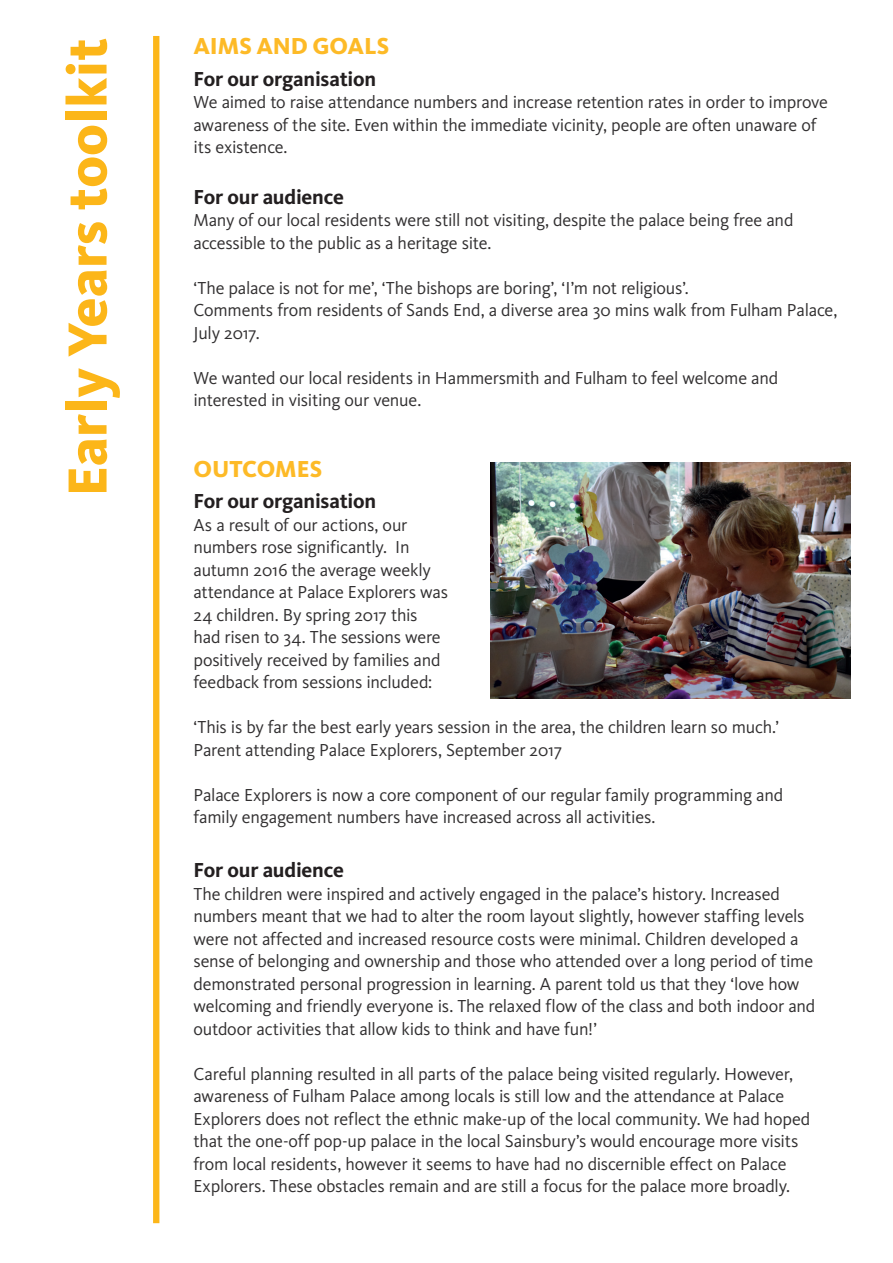
<style>
.page{position:relative;width:893px;height:1263px;background:#fff}
.page>*{position:absolute;margin:0;border:0;box-sizing:border-box;transform-origin:0 0}
.t1{font:800 57px "Kievit";color:#fcb619}
.t2{font:800 24px "Kievit";letter-spacing:-.005em;color:#fdba27}
.t3{font:700 21px "Kievit";letter-spacing:-.01em;color:#231f20}
.t4{font:18px/22.5px "Kievit";letter-spacing:-.015em;color:#312f30}
</style>
<div class="page">
<div style="left:153px;top:36px;width:6px;height:1187px;background:#fcb619"></div>
<img style="left:490px;top:462px;width:360px;height:236px">
<h1 class="t1" style="left:54px;top:496px;width:460px;rotate:-90deg">Early Years toolkit</h1>
<h2 class="t2" style="left:193px;top:32px;width:197px">AIMS AND GOALS</h2>
<p class="t3" style="left:193px;top:66px;width:184px">For our organisation</p>
<p class="t4" style="left:193px;top:91px;width:636px">We aimed to raise attendance numbers and increase retention rates in order to improve awareness of the site. Even within the immediate vicinity, people are often unaware of its existence.</p>
<p class="t3" style="left:193px;top:184px;width:152px">For our audience</p>
<p class="t4" style="left:193px;top:209px;width:601px">Many of our local residents were still not visiting, despite the palace being free and accessible to the public as a heritage site.</p>
<p class="t4" style="left:193px;top:277px;width:645px">‘The palace is not for me’, ‘The bishops are boring’, ‘I’m not religious’.<br>Comments from residents of Sands End, a diverse area 30 mins walk from Fulham Palace,<br>July 2017.</p>
<p class="t4" style="left:193px;top:367px;width:586px">We wanted our local residents in Hammersmith and Fulham to feel welcome and interested in visiting our venue.</p>
<h2 class="t2" style="left:193px;top:454px;width:130px">OUTCOMES</h2>
<p class="t3" style="left:193px;top:489px;width:184px">For our organisation</p>
<p class="t4" style="left:193px;top:514px;width:256px">As a result of our actions, our numbers rose significantly. In autumn 2016 the average weekly attendance at Palace Explorers was<br>24 children. By spring 2017 this had risen to 34. The sessions were positively received by families and feedback from sessions included:</p>
<p class="t4" style="left:193px;top:716px;width:587px">‘This is by far the best early years session in the area, the children learn so much.’<br>Parent attending Palace Explorers, September 2017</p>
<p class="t4" style="left:193px;top:784px;width:591px">Palace Explorers is now a core component of our regular family programming and family engagement numbers have increased across all activities.</p>
<p class="t3" style="left:193px;top:858px;width:152px">For our audience</p>
<p class="t4" style="left:193px;top:883px;width:623px">The children were inspired and actively engaged in the palace’s history. Increased numbers meant that we had to alter the room layout slightly, however staffing levels were not affected and increased resource costs were minimal. Children developed a sense of belonging and ownership and those who attended over a long period of time demonstrated personal progression in learning. A parent told us that they ‘love how welcoming and friendly everyone is. The relaxed flow of the class and both indoor and outdoor activities that allow kids to think and have fun!’</p>
<p class="t4" style="left:193px;top:1063px;width:618px">Careful planning resulted in all parts of the palace being visited regularly. However, awareness of Fulham Palace among locals is still low and the attendance at Palace Explorers does not reflect the ethnic make-up of the local community. We had hoped that the one-off pop-up palace in the local Sainsbury’s would encourage more visits from local residents, however it seems to have had no discernible effect on Palace Explorers. These obstacles remain and are still a focus for the palace more broadly.</p>
</div>
